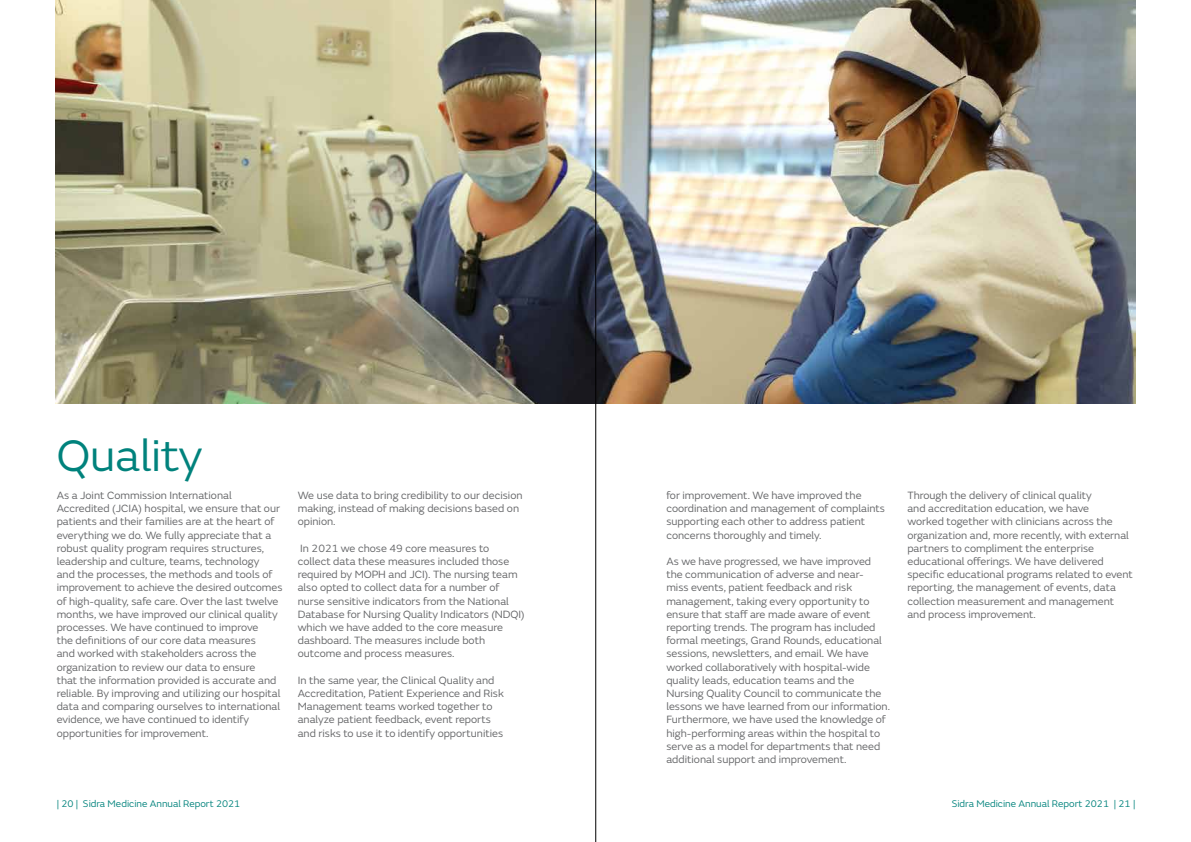
<style>
.page{position:relative;width:1191px;height:842px;background:#fff}
.page>*{position:absolute;margin:0;border:0;box-sizing:border-box;transform-origin:0 0}
.t1{font:46px "FS Emeric";color:#00827c}
.t2{font:11px/13.2px "FS Emeric";color:#636466}
.t3{font:10px "FS Emeric";color:#00827c}
</style>
<div class="page">
<img style="left:56px;top:0;width:1079px;height:404px">
<hr style="left:595px;top:0;width:1px;height:842px;background:#000">
<h1 class="t1" style="left:57px;top:423px;width:147px">Quality</h1>
<p class="t2" style="left:57px;top:488px;width:227px">As a Joint Commission International Accredited (JCIA) hospital, we ensure that our patients and their families are at the heart of everything we do. We fully appreciate that a robust quality program requires structures, leadership and culture, teams, technology<br>and the processes, the methods and tools of improvement to achieve the desired outcomes of high-quality, safe care. Over the last twelve months, we have improved our clinical quality processes. We have continued to improve<br>the definitions of our core data measures<br>and worked with stakeholders across the organization to review our data to ensure<br>that the information provided is accurate and reliable. By improving and utilizing our hospital data and comparing ourselves to international evidence, we have continued to identify opportunities for improvement.</p>
<p class="t2" style="left:666px;top:488px;width:220px">for improvement. We have improved the coordination and management of complaints supporting each other to address patient concerns thoroughly and timely.</p>
<p class="t2" style="left:298px;top:488px;width:226px">We use data to bring credibility to our decision making, instead of making decisions based on opinion.</p>
<p class="t2" style="left:298px;top:541px;width:228px">In 2021 we chose 49 core measures to<br>collect data these measures included those required by MOPH and JCI). The nursing team also opted to collect data for a number of nurse sensitive indicators from the National Database for Nursing Quality Indicators (NDQI) which we have added to the core measure dashboard. The measures include both outcome and process measures.</p>
<p class="t2" style="left:298px;top:673px;width:208px">In the same year, the Clinical Quality and Accreditation, Patient Experience and Risk Management teams worked together to analyze patient feedback, event reports and risks to use it to identify opportunities</p>
<p class="t2" style="left:666px;top:554px;width:225px">As we have progressed, we have improved the communication of adverse and near-<br>miss events, patient feedback and risk management, taking every opportunity to ensure that staff are made aware of event reporting trends. The program has included formal meetings, Grand Rounds, educational sessions, newsletters, and email. We have worked collaboratively with hospital-wide quality leads, education teams and the Nursing Quality Council to communicate the lessons we have learned from our information.<br>Furthermore, we have used the knowledge of high-performing areas within the hospital to serve as a model for departments that need additional support and improvement.</p>
<p class="t2" style="left:907px;top:488px;width:227px">Through the delivery of clinical quality<br>and accreditation education, we have<br>worked together with clinicians across the organization and, more recently, with external partners to compliment the enterprise educational offerings. We have delivered specific educational programs related to event reporting, the management of events, data collection measurement and management and process improvement.</p>
<p class="t3" style="left:57px;top:796px;width:185px">| 20 | Sidra Medicine Annual Report 2021</p>
<p class="t3" style="left:951px;top:796px;width:185px">Sidra Medicine Annual Report 2021 | 21 |</p>
</div>
